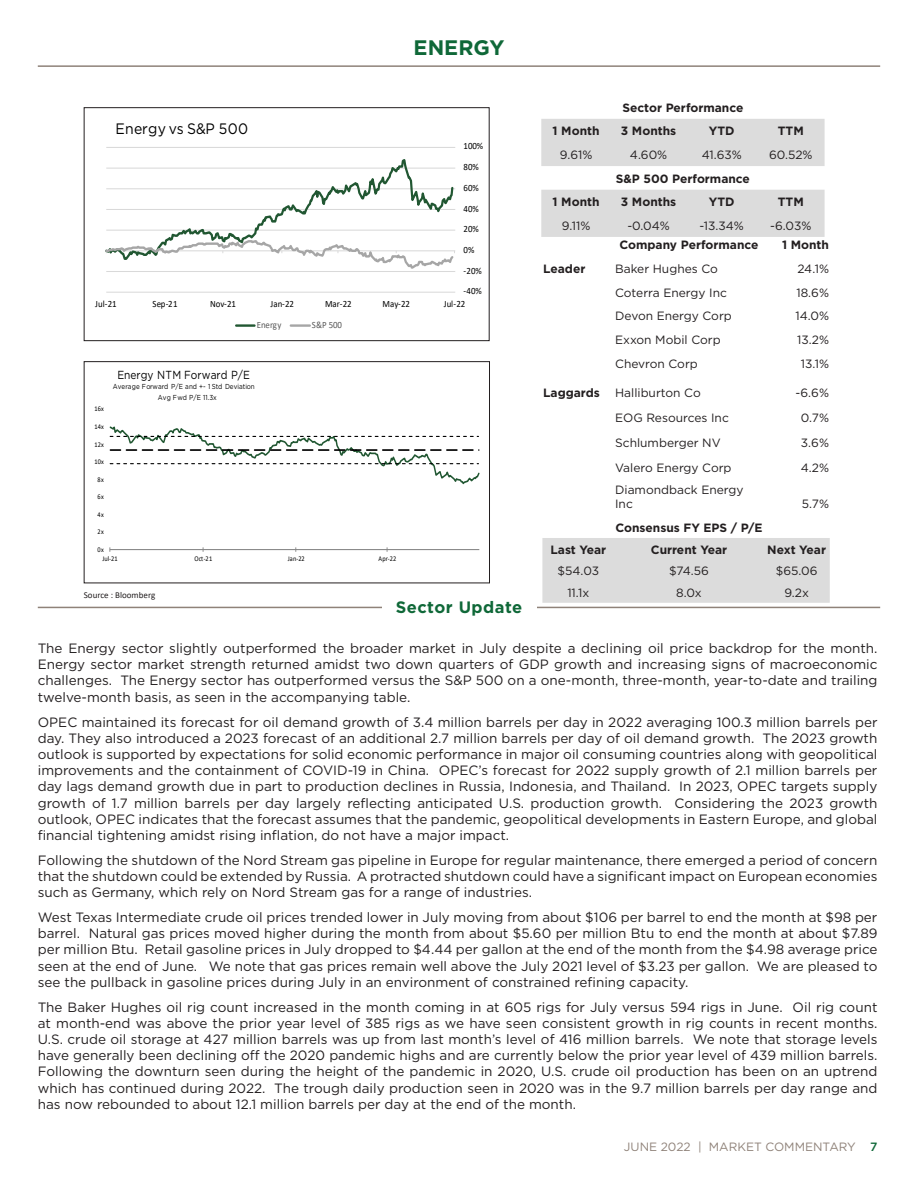
<style>
.page{position:relative;width:918px;height:1188px;background:#fff}
.page>*{position:absolute;margin:0;border:0;box-sizing:border-box;transform-origin:0 0}
.Page_Header{font:700 21px "Gotham";color:#0f6838}
.Sector_Update{font:700 16.5px "Gotham";letter-spacing:.03em;color:#0f6838}
.t1{font:15.15px "Gotham";letter-spacing:.015em;color:#000;scale:.93 1}
.Body{font:13.5px/16.2px "Gotham";color:#231f20;text-align:justify}
.t2{font:12px/14.4px "Gotham";color:#231f20}
.t3{font:700 12px "Gotham";color:#231f20}
.t4{font:12px "Gotham";color:#8f8279}
.t5{font:11.7px "Gotham";letter-spacing:.01em;color:#000;scale:.87 1}
.t6{font:9.6px "Calibri";letter-spacing:-.005em;color:#000;scale:.93 1}
.t7{font:9.6px "Calibri";letter-spacing:-.005em;color:#595959;scale:.93 1}
.t8{font:9px "Calibri";color:#231f20}
.t9{font:7.2px/10.9px "Gotham";letter-spacing:-.005em;color:#000;scale:.87 1}
.t10{font:7.2px "Calibri";letter-spacing:.03em;color:#000;scale:.87 1}
.s1{font-weight:500;color:#0f6838}
</style>
<div class="page">
<svg style="left:541px;top:119px;width:284px;height:118px"></svg>
<hr style="left:38px;top:65px;width:842px;height:2px;background:#8f8279">
<hr style="left:38px;top:607px;width:842px;height:1px;background:#8f8279">
<div style="left:382px;top:600px;width:154px;height:13px;background:#fff"></div>
<hr style="left:106px;top:292px;width:349px;height:1px;background:#d9d9d9">
<hr style="left:106px;top:271px;width:349px;height:1px;background:#d9d9d9">
<hr style="left:106px;top:147px;width:349px;height:1px;background:#d9d9d9">
<svg style="left:106px;top:159px;width:349px;height:110px"></svg>
<hr style="left:236px;top:324px;width:19px;height:3px;background:#215732">
<hr style="left:291px;top:324px;width:19px;height:3px;background:#a6a6a6">
<div style="left:84px;top:107px;width:406px;height:234px;border:1px solid #231f20"></div>
<div style="left:542px;top:538px;width:288px;height:65px;background:#dcdcdc"></div>
<hr style="left:110px;top:549px;width:369px;height:1px;background:#868686">
<svg style="left:110px;top:426px;width:370px;height:59px"></svg>
<div style="left:84px;top:361px;width:406px;height:222px;border:1px solid #231f20"></div>
<p class="t1" style="left:116px;top:118px;width:144px">Energy vs S&amp;P 500</p>
<p class="Page_Header" style="left:414px;top:33px;width:92px">ENERGY</p>
<p class="t6" style="left:464px;top:140px;width:23px">100%</p>
<p class="t6" style="left:464px;top:160px;width:18px">80%</p>
<p class="t6" style="left:464px;top:181px;width:18px">60%</p>
<p class="t6" style="left:464px;top:202px;width:18px">40%</p>
<p class="t6" style="left:464px;top:222px;width:18px">20%</p>
<p class="t6" style="left:464px;top:243px;width:13px">0%</p>
<p class="t6" style="left:464px;top:264px;width:21px">-20%</p>
<p class="t6" style="left:464px;top:284px;width:21px">-40%</p>
<p class="t6" style="left:95px;top:297px;width:25px">Jul-21</p>
<p class="t6" style="left:153px;top:297px;width:29px">Sep-21</p>
<p class="t6" style="left:210px;top:297px;width:29px">Nov-21</p>
<p class="t6" style="left:270px;top:297px;width:27px">Jan-22</p>
<p class="t6" style="left:325px;top:297px;width:30px">Mar-22</p>
<p class="t6" style="left:383px;top:297px;width:31px">May-22</p>
<p class="t6" style="left:444px;top:297px;width:25px">Jul-22</p>
<p class="t7" style="left:257px;top:318px;width:28px">Energy</p>
<p class="t7" style="left:312px;top:318px;width:34px">S&amp;P 500</p>
<p class="t5" style="left:117px;top:367px;width:154px">Energy NTM Forward P/E</p>
<p class="t10" style="left:94px;top:404px;width:12px">16x</p>
<p class="t10" style="left:94px;top:422px;width:12px">14x</p>
<p class="t10" style="left:94px;top:439px;width:12px">12x</p>
<p class="t10" style="left:94px;top:457px;width:12px">10x</p>
<p class="t10" style="left:98px;top:474px;width:9px">8x</p>
<p class="t10" style="left:98px;top:492px;width:9px">6x</p>
<p class="t10" style="left:98px;top:509px;width:9px">4x</p>
<p class="t10" style="left:98px;top:527px;width:9px">2x</p>
<p class="t9" style="left:158px;top:381px;width:113px;text-indent:-45px">Average Forward P/E and +- 1 Std Deviation<br>Avg Fwd P/E 11.3x</p>
<p class="t3" style="left:622px;top:100px;width:123px">Sector Performance</p>
<p class="t3" style="left:553px;top:123px;width:48px">1 Month</p>
<p class="t3" style="left:621px;top:123px;width:57px">3 Months</p>
<p class="t3" style="left:709px;top:123px;width:27px">YTD</p>
<p class="t3" style="left:778px;top:123px;width:27px">TTM</p>
<p class="t2" style="left:560px;top:147px;width:34px">9.61%</p>
<p class="t2" style="left:630px;top:147px;width:39px">4.60%</p>
<p class="t2" style="left:702px;top:147px;width:42px">41.63%</p>
<p class="t2" style="left:769px;top:147px;width:45px">60.52%</p>
<p class="t3" style="left:616px;top:170px;width:136px">S&amp;P 500 Performance</p>
<p class="t3" style="left:553px;top:194px;width:48px">1 Month</p>
<p class="t3" style="left:621px;top:194px;width:57px">3 Months</p>
<p class="t3" style="left:709px;top:194px;width:27px">YTD</p>
<p class="t3" style="left:778px;top:194px;width:27px">TTM</p>
<p class="t2" style="left:562px;top:218px;width:30px">9.11%</p>
<p class="t2" style="left:627px;top:218px;width:44px">-0.04%</p>
<p class="t2" style="left:699px;top:218px;width:46px">-13.34%</p>
<p class="t2" style="left:770px;top:218px;width:43px">-6.03%</p>
<p class="t3" style="left:619px;top:237px;width:141px">Company Performance</p>
<p class="t3" style="left:782px;top:237px;width:48px">1 Month</p>
<p class="t3" style="left:543px;top:261px;width:44px">Leader</p>
<p class="t2" style="left:615px;top:261px;width:104px">Baker Hughes Co</p>
<p class="t2" style="left:797px;top:261px;width:33px">24.1%</p>
<p class="t2" style="left:615px;top:285px;width:113px">Coterra Energy Inc</p>
<p class="t2" style="left:796px;top:285px;width:34px">18.6%</p>
<p class="t2" style="left:615px;top:309px;width:118px">Devon Energy Corp</p>
<p class="t2" style="left:795px;top:309px;width:35px">14.0%</p>
<p class="t2" style="left:615px;top:332px;width:107px">Exxon Mobil Corp</p>
<p class="t2" style="left:797px;top:332px;width:33px">13.2%</p>
<p class="t2" style="left:615px;top:356px;width:84px">Chevron Corp</p>
<p class="t2" style="left:801px;top:356px;width:30px">13.1%</p>
<p class="t3" style="left:543px;top:385px;width:58px">Laggards</p>
<p class="t2" style="left:615px;top:385px;width:87px">Halliburton Co</p>
<p class="t2" style="left:796px;top:385px;width:35px">-6.6%</p>
<p class="t2" style="left:615px;top:410px;width:115px">EOG Resources Inc</p>
<p class="t2" style="left:801px;top:410px;width:30px">0.7%</p>
<p class="t2" style="left:615px;top:436px;width:107px">Schlumberger NV</p>
<p class="t2" style="left:801px;top:436px;width:30px">3.6%</p>
<p class="t2" style="left:615px;top:461px;width:118px">Valero Energy Corp</p>
<p class="t2" style="left:801px;top:461px;width:30px">4.2%</p>
<p class="t2" style="left:615px;top:482px;width:130px">Diamondback Energy<br>Inc</p>
<p class="t2" style="left:802px;top:497px;width:29px">5.7%</p>
<p class="t3" style="left:615px;top:520px;width:149px">Consensus FY EPS / P/E</p>
<p class="t3" style="left:551px;top:541px;width:57px">Last Year</p>
<p class="t3" style="left:651px;top:541px;width:78px">Current Year</p>
<p class="t3" style="left:767px;top:541px;width:60px">Next Year</p>
<p class="t2" style="left:558px;top:563px;width:43px">$54.03</p>
<p class="t2" style="left:669px;top:563px;width:41px">$74.56</p>
<p class="t2" style="left:776px;top:563px;width:43px">$65.06</p>
<p class="t2" style="left:567px;top:585px;width:24px">11.1x</p>
<p class="t2" style="left:676px;top:585px;width:27px">8.0x</p>
<p class="t2" style="left:784px;top:585px;width:26px">9.2x</p>
<p class="t10" style="left:98px;top:544px;width:9px">0x</p>
<p class="t10" style="left:103px;top:554px;width:19px">Jul-21</p>
<p class="t10" style="left:194px;top:554px;width:22px">Oct-21</p>
<p class="t10" style="left:288px;top:554px;width:21px">Jan-22</p>
<p class="t10" style="left:379px;top:554px;width:22px">Apr-22</p>
<p class="t8" style="left:84px;top:589px;width:73px">Source : Bloomberg</p>
<p class="Sector_Update" style="left:396px;top:596px;width:128px">Sector Update</p>
<p class="Body" style="left:38px;top:640px;width:841px">The Energy sector slightly outperformed the broader market in July despite a declining oil price backdrop for the month.<br>Energy sector market strength returned amidst two down quarters of GDP growth and increasing signs of macroeconomic challenges. The Energy sector has outperformed versus the S&amp;P 500 on a one-month, three-month, year-to-date and trailing twelve-month basis, as seen in the accompanying table.</p>
<p class="Body" style="left:38px;top:713px;width:841px">OPEC maintained its forecast for oil demand growth of 3.4 million barrels per day in 2022 averaging 100.3 million barrels per day. They also introduced a 2023 forecast of an additional 2.7 million barrels per day of oil demand growth. The 2023 growth outlook is supported by expectations for solid economic performance in major oil consuming countries along with geopolitical improvements and the containment of COVID-19 in China. OPEC’s forecast for 2022 supply growth of 2.1 million barrels per day lags demand growth due in part to production declines in Russia, Indonesia, and Thailand. In 2023, OPEC targets supply growth of 1.7 million barrels per day largely reflecting anticipated U.S. production growth. Considering the 2023 growth outlook, OPEC indicates that the forecast assumes that the pandemic, geopolitical developments in Eastern Europe, and global financial tightening amidst rising inflation, do not have a major impact.</p>
<p class="Body" style="left:38px;top:852px;width:841px">Following the shutdown of the Nord Stream gas pipeline in Europe for regular maintenance, there emerged a period of concern that the shutdown could be extended by Russia. A protracted shutdown could have a significant impact on European economies such as Germany, which rely on Nord Stream gas for a range of industries.</p>
<p class="Body" style="left:38px;top:909px;width:841px">West Texas Intermediate crude oil prices trended lower in July moving from about $106 per barrel to end the month at $98 per barrel. Natural gas prices moved higher during the month from about $5.60 per million Btu to end the month at about $7.89 per million Btu. Retail gasoline prices in July dropped to $4.44 per gallon at the end of the month from the $4.98 average price seen at the end of June. We note that gas prices remain well above the July 2021 level of $3.23 per gallon. We are pleased to see the pullback in gasoline prices during July in an environment of constrained refining capacity.</p>
<p class="Body" style="left:38px;top:998px;width:841px">The Baker Hughes oil rig count increased in the month coming in at 605 rigs for July versus 594 rigs in June. Oil rig count at month-end was above the prior year level of 385 rigs as we have seen consistent growth in rig counts in recent months.<br>U.S. crude oil storage at 427 million barrels was up from last month’s level of 416 million barrels. We note that storage levels have generally been declining off the 2020 pandemic highs and are currently below the prior year level of 439 million barrels.<br>Following the downturn seen during the height of the pandemic in 2020, U.S. crude oil production has been on an uptrend which has continued during 2022. The trough daily production seen in 2020 was in the 9.7 million barrels per day range and has now rebounded to about 12.1 million barrels per day at the end of the month.</p>
<p class="t4" style="left:624px;top:1139px;width:255px">JUNE 2022 | MARKET COMMENTARY <span class="s1">7</span></p>
</div>
